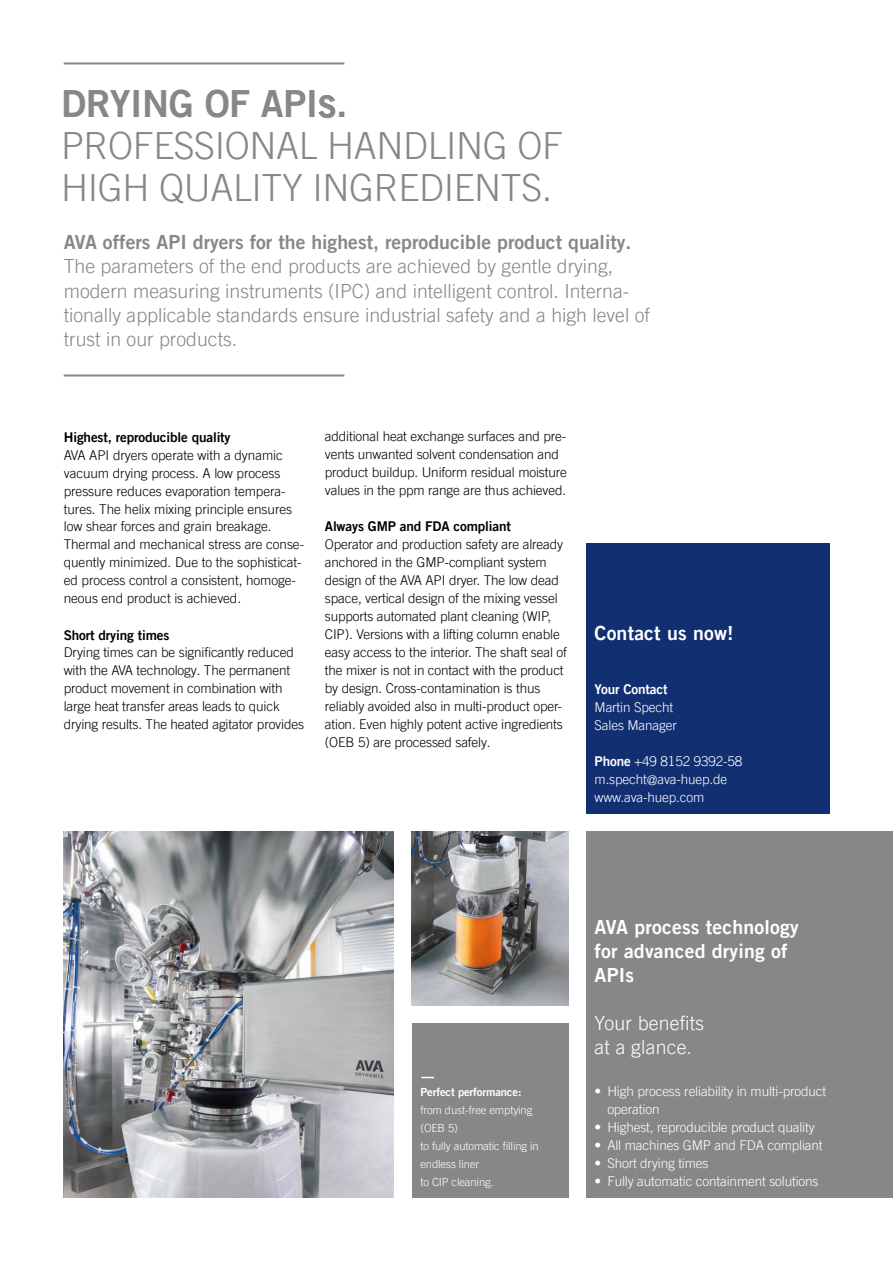
<style>
.page{position:relative;width:893px;height:1263px;background:#fff}
.page>*{position:absolute;margin:0;border:0;box-sizing:border-box;transform-origin:0 0}
.t1{font:300 37.5px/42px "Trade Gothic LT Pro";letter-spacing:-.01em;color:#878786}
.t2{font:37.5px "Trade Gothic LT Pro Bd 2";letter-spacing:-.01em;color:#878786}
.t3{font:300 19.5px/24px "Trade Gothic LT Pro";color:#878786}
.t4{font:19.5px "Trade Gothic LT Pro Bd 2";color:#878786}
.t5{font:19.5px/24px "Trade Gothic LT Pro Bd 2";letter-spacing:.01em;color:#fff}
.t6{font:300 19.5px/24px "Trade Gothic LT Pro";letter-spacing:.01em;color:#fff}
.t7{font:300 13.5px/18px "Trade Gothic LT Pro";letter-spacing:-.01em;color:#000}
.t8{font:300 13.5px/18px "Trade Gothic LT Pro";letter-spacing:-.01em;color:#fff}
.t9{font:13.5px "Trade Gothic LT Pro Bd 2";letter-spacing:-.01em;color:#000}
.t10{font:13.5px "Trade Gothic LT Pro Bd 2";color:#fff}
.t11{font:300 11.25px/18px "Trade Gothic LT Pro";letter-spacing:-.01em;color:#fff}
.t12{font:11.25px "Trade Gothic LT Pro Bd 2";letter-spacing:-.01em;color:#fff}
.s1{font-size:30px}
.s2{font-family:"Trade Gothic LT Pro Bd 2";font-weight:400}
</style>
<div class="page">
<img style="left:412px;top:831px;width:156px;height:174px">
<img style="left:64px;top:831px;width:330px;height:366px">
<div style="left:586px;top:831px;width:307px;height:366px;background:#878786"></div>
<div style="left:412px;top:1023px;width:156px;height:174px;background:#878786"></div>
<div style="left:586px;top:543px;width:243px;height:270px;background:#122f72"></div>
<svg style="left:421px;top:1077px;width:13px;height:1px"></svg>
<svg style="left:318px;top:95px;width:18px;height:24px"></svg>
<hr style="left:64px;top:62px;width:280px;height:2px;background:#878786">
<hr style="left:64px;top:374px;width:280px;height:2px;background:#878786">
<h1 class="t2" style="left:61px;top:81px;width:288px">Dryi ng of ApI<span class="s1">s</span>.</h1>
<h1 class="t1" style="left:61px;top:125px;width:493px">Professional handling of h igh quality ing redients.</h1>
<h2 class="t4" style="left:64px;top:230px;width:569px">AVA offers API dryers for the highest, reproducible product quality.</h2>
<h2 class="t3" style="left:64px;top:254px;width:588px">The parameters of the end products are achieved by gentle drying, modern measuring instruments (I PC) and intelligent control. I nterna&shy;tionally applicable standards ensure industrial safety and a high level of trust in our products.</h2>
<p class="t9" style="left:64px;top:428px;width:168px">H ighest, reproducible quality</p>
<p class="t7" style="left:64px;top:445px;width:242px">AVA API dryers operate with a dynamic vacuum drying process. A low process pressure reduces evaporation tempera&shy;tures. The helix mixing principle ensures low shear forces and grain breakage.<br>Thermal and mechanical stress are conse&shy;quently minimized. Due to the sophisticat&shy;ed process control a consistent, homoge&shy;neous end product is achieved.</p>
<p class="t9" style="left:64px;top:626px;width:107px">Short drying times</p>
<p class="t7" style="left:64px;top:643px;width:242px">Drying times can be significantly reduced with the AVA technology. The permanent product movement in combination with large heat transfer areas leads to quick drying results. The heated agitator provides</p>
<p class="t7" style="left:325px;top:427px;width:244px">additional heat exchange surfaces and pre&shy;vents unwanted solvent condensation and product buildup. Uniform residual moisture values in the ppm range are thus achieved.</p>
<p class="t9" style="left:325px;top:518px;width:188px">Always GM P and FDA compliant</p>
<p class="t7" style="left:325px;top:535px;width:243px">Operator and production safety are already anchored in the GMP-compliant system design of the AVA API dryer. The low dead space, vertical design of the mixing vessel supports automated plant cleaning (WI P,<br>CI P). Versions with a lifting column enable easy access to the interior. The shaft seal of the mixer is not in contact with the product by design. Cross-contamination is thus reliably avoided also in multi-product oper&shy;ation. Even highly potent active ingredients (OEB 5) are processed safely.</p>
<h2 class="t5" style="left:595px;top:620px;width:141px">Contact us now!</h2>
<p class="t10" style="left:595px;top:680px;width:75px">Your Contact</p>
<p class="t8" style="left:595px;top:697px;width:84px">Martin Specht<br>Sales Manager</p>
<p class="t8" style="left:595px;top:751px;width:149px"><span class="s2">Phone</span> +49 8152 9392-58 m.specht@ava-huep.de www.ava-huep.com</p>
<p class="t12" style="left:420px;top:1084px;width:102px">Perfect performance:</p>
<p class="t11" style="left:420px;top:1100px;width:120px">from dust-free emptying (OEB 5)<br>to fully automatic filling in endless liner<br>to CI P cleaning.</p>
<h2 class="t5" style="left:595px;top:914px;width:206px">AVA process technology for advanced drying of<br>APIs</h2>
<h2 class="t6" style="left:595px;top:1010px;width:111px">Your benefits at a glance.</h2>
<p class="t8" style="left:607px;top:1081px;width:220px;text-indent:-13px">• High process reliability in multi-product operation</p>
<p class="t8" style="left:595px;top:1117px;width:222px">• Highest, reproducible product quality</p>
<p class="t8" style="left:595px;top:1135px;width:230px">• All machines GMP and FDA compliant</p>
<p class="t8" style="left:595px;top:1153px;width:115px">• Short drying times</p>
<p class="t8" style="left:595px;top:1171px;width:225px">• Fully automatic containment solutions</p>
</div>
